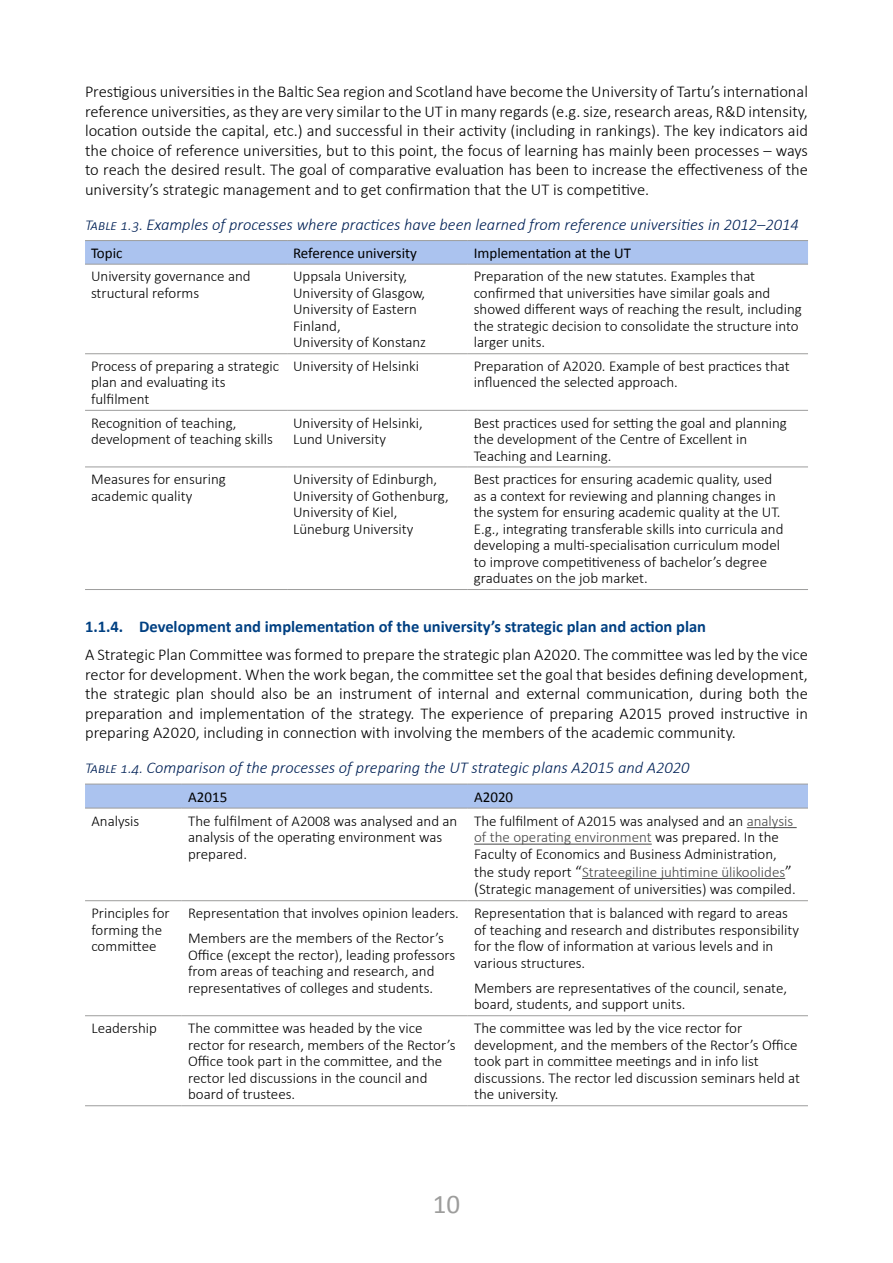
<style>
.page{position:relative;width:893px;height:1263px;background:#fff}
.page>*{position:absolute;margin:0;border:0;box-sizing:border-box;transform-origin:0 0}
.t1{font:27px "Calibri";color:#9d9d9c}
.t2{font:300 16.5px/19.5px "Calibri";color:#000;text-align:justify}
.t3{font:italic 300 16.5px "Calibri";color:#002156}
.t4{font:700 16.5px "Calibri";color:#004082}
.t5{font:300 15px/16.5px "Calibri";color:#000}
.t6{font:15px "Calibri";color:#000}
.s1{font-size:15px}
.s2{color:#474747}
.s3{font-size:16.5px}
</style>
<div class="page">
<div style="left:85px;top:241px;width:723px;height:23px;background:#abc3ef"></div>
<hr style="left:85px;top:353px;width:202px;height:1px;background:#9d9d9c">
<hr style="left:287px;top:353px;width:181px;height:1px;background:#9d9d9c">
<hr style="left:468px;top:353px;width:340px;height:1px;background:#9d9d9c">
<hr style="left:85px;top:410px;width:202px;height:1px;background:#9d9d9c">
<hr style="left:287px;top:410px;width:181px;height:1px;background:#9d9d9c">
<hr style="left:468px;top:410px;width:340px;height:1px;background:#9d9d9c">
<hr style="left:85px;top:466px;width:202px;height:1px;background:#9d9d9c">
<hr style="left:287px;top:466px;width:181px;height:1px;background:#9d9d9c">
<hr style="left:468px;top:466px;width:340px;height:1px;background:#9d9d9c">
<hr style="left:85px;top:240px;width:202px;height:1px;background:#9d9d9c">
<hr style="left:287px;top:240px;width:181px;height:1px;background:#9d9d9c">
<hr style="left:468px;top:240px;width:340px;height:1px;background:#9d9d9c">
<hr style="left:85px;top:264px;width:202px;height:1px;background:#9d9d9c">
<hr style="left:287px;top:264px;width:181px;height:1px;background:#9d9d9c">
<hr style="left:468px;top:264px;width:340px;height:1px;background:#9d9d9c">
<hr style="left:85px;top:589px;width:202px;height:1px;background:#9d9d9c">
<hr style="left:287px;top:589px;width:181px;height:1px;background:#9d9d9c">
<hr style="left:468px;top:589px;width:340px;height:1px;background:#9d9d9c">
<div style="left:85px;top:785px;width:723px;height:23px;background:#abc3ef"></div>
<hr style="left:85px;top:900px;width:97px;height:1px;background:#9d9d9c">
<hr style="left:182px;top:900px;width:286px;height:1px;background:#9d9d9c">
<hr style="left:468px;top:900px;width:340px;height:1px;background:#9d9d9c">
<hr style="left:85px;top:1015px;width:97px;height:1px;background:#9d9d9c">
<hr style="left:182px;top:1015px;width:286px;height:1px;background:#9d9d9c">
<hr style="left:468px;top:1015px;width:340px;height:1px;background:#9d9d9c">
<hr style="left:85px;top:1105px;width:97px;height:1px;background:#9d9d9c">
<hr style="left:182px;top:1105px;width:286px;height:1px;background:#9d9d9c">
<hr style="left:468px;top:1105px;width:340px;height:1px;background:#9d9d9c">
<hr style="left:85px;top:784px;width:97px;height:1px;background:#9d9d9c">
<hr style="left:468px;top:784px;width:340px;height:1px;background:#9d9d9c">
<hr style="left:85px;top:808px;width:97px;height:1px;background:#9d9d9c">
<hr style="left:182px;top:808px;width:286px;height:1px;background:#9d9d9c">
<hr style="left:468px;top:808px;width:340px;height:1px;background:#9d9d9c">
<hr style="left:182px;top:784px;width:286px;height:1px;background:#9d9d9c">
<hr style="left:747px;top:827px;width:50px;height:1px;background:#474747">
<hr style="left:474px;top:844px;width:178px;height:1px;background:#474747">
<hr style="left:582px;top:878px;width:203px;height:1px;background:#474747">
<p class="t2" style="left:85px;top:82px;width:724px">Prestigious universities in the Baltic Sea region and Scotland have become the University of Tartu’s international reference universities, as they are very similar to the UT in many regards (e.g. size, research areas, R&amp;D intensity, location outside the capital, etc.) and successful in their activity (including in rankings). The key indicators aid the choice of reference universities, but to this point, the focus of learning has mainly been processes – ways to reach the desired result. The goal of comparative evaluation has been to increase the effectiveness of the university’s strategic management and to get confirmation that the UT is competitive.</p>
<p class="t3" style="left:85px;top:214px;width:715px"><span class="s1">Table 1.3.</span> Examples of processes where practices have been learned from reference universities in 2012–2014</p>
<p class="t6" style="left:91px;top:243px;width:33px">Topic</p>
<p class="t6" style="left:293px;top:243px;width:125px">Reference university</p>
<p class="t6" style="left:474px;top:243px;width:159px">Implementation at the UT</p>
<p class="t5" style="left:91px;top:268px;width:161px">University governance and structural reforms</p>
<p class="t5" style="left:293px;top:268px;width:135px">Uppsala University,<br>University of G lasgow,<br>University of Eastern<br>Finland,<br>University of Konstanz</p>
<p class="t5" style="left:474px;top:268px;width:330px">Preparation of the new statutes. Examples that confirmed that universities have similar goals and showed different ways of reaching the result, including the strategic decision to consolidate the structure into larger units.</p>
<p class="t5" style="left:91px;top:358px;width:190px">Process of preparing a strategic plan and evaluating its fulfilment</p>
<p class="t5" style="left:293px;top:358px;width:127px">University of Helsinki</p>
<p class="t5" style="left:474px;top:358px;width:318px">Preparation of A2020. Example of best practices that influenced the selected approach.</p>
<p class="t5" style="left:91px;top:414px;width:184px">Recognition of teaching, development of teaching skills</p>
<p class="t5" style="left:293px;top:414px;width:131px">University of Helsinki,<br>Lund University</p>
<p class="t5" style="left:474px;top:414px;width:315px">Best practices used for setting the goal and planning the development of the Centre of Excellent in<br>Teaching and Learning.</p>
<p class="t5" style="left:91px;top:471px;width:136px">Measures for ensuring academic quality</p>
<p class="t5" style="left:293px;top:471px;width:157px">University of Edinburgh,<br>University of Gothenburg,<br>University of Kiel,<br>Lüneburg University</p>
<p class="t5" style="left:474px;top:471px;width:311px">Best practices for ensuring academic quality, used as a context for reviewing and planning changes in the system for ensuring academic quality at the UT.<br>E.g., integrating transferable skills into curricula and developing a multi-specialisation curriculum model to improve competitiveness of bachelor’s degree graduates on the job market.</p>
<p class="t4" style="left:85px;top:616px;width:623px">1.1.4. Development and implementation of the university’s strategic plan and action plan</p>
<p class="t2" style="left:85px;top:645px;width:724px">AStrategic Plan Committee was formed to prepare the strategic plan A2020. The committee was led by the vice rector for development. When the work began, the committee set the goal that besides defining development, the strategic plan should also be an instrument of internal and external communication, during both the preparation and implementation of the strategy. The experience of preparing A2015 proved instructive in preparing A2020, including in connection with involving the members of the academic community.</p>
<p class="t3" style="left:85px;top:758px;width:606px"><span class="s1">Table 1.4.</span> Comparison of the processes of preparing the UT strategic plans A2015 and A2020</p>
<p class="t6" style="left:188px;top:787px;width:41px">A2015</p>
<p class="t6" style="left:474px;top:787px;width:41px">A2020</p>
<p class="t5" style="left:91px;top:812px;width:49px">Analysis</p>
<p class="t5" style="left:188px;top:812px;width:271px">The fulfilment of A2008 was analysed and an analysis of the operating environment was prepared.</p>
<p class="t5" style="left:474px;top:812px;width:323px;line-height:17.1px">The fulfilment of A2015 was analysed and an <span class="s2">analysis of the operating environment</span> was prepared. I n the Faculty of Economics and Business Administration, the study report <span class="s3">“</span><span class="s2">Strateegiline juhtimine ülikoolides</span><span class="s3">” (</span>Strategic management of universities) was compiled.</p>
<p class="t5" style="left:91px;top:905px;width:80px">Principles for forming the committee</p>
<p class="t5" style="left:188px;top:901px;width:272px;line-height:25px">Representation that involves opinion leaders.<br>Members are the members of the Rector’s</p>
<p class="t5" style="left:188px;top:946px;width:269px">Office (except the rector), leading professors from areas of teaching and research, and representatives of colleges and students.</p>
<p class="t5" style="left:474px;top:905px;width:326px">Representation that is balanced with regard to areas of teaching and research and distributes responsibility for the flow of information at various levels and in various structures.</p>
<p class="t5" style="left:474px;top:979px;width:314px">Members are representatives of the council, senate, board, students, and support units.</p>
<p class="t5" style="left:91px;top:1020px;width:67px">Leadership</p>
<p class="t5" style="left:188px;top:1020px;width:269px">The committee was headed by the vice rector for research, members of the Rector’s Office took part in the committee, and the rector led discussions in the council and board of trustees.</p>
<p class="t5" style="left:474px;top:1020px;width:327px">The committee was led by the vice rector for development, and the members of the Rector’s Office took part in committee meetings and in info list discussions. The rector led discussion seminars held at the university.</p>
<h1 class="t1" style="left:433px;top:1187px;width:29px">10</h1>
</div>
